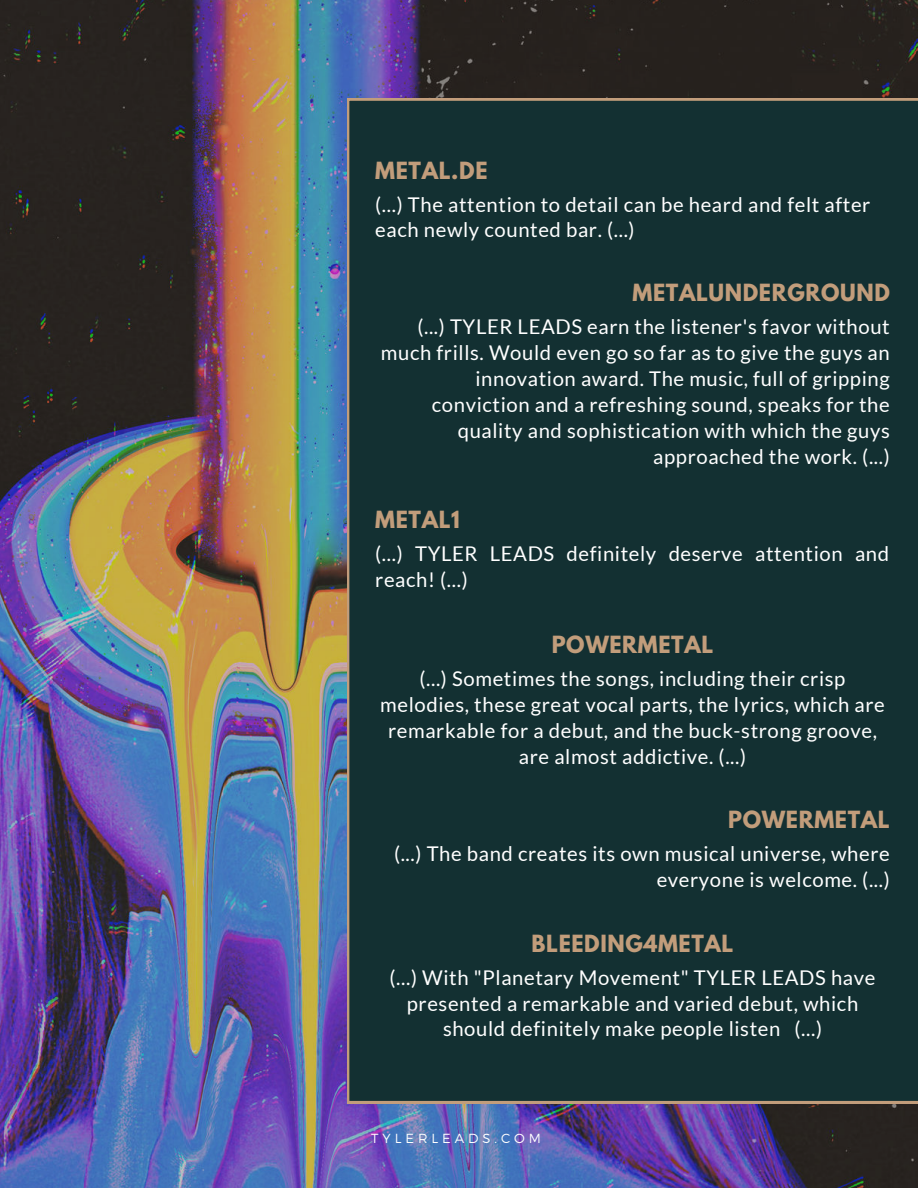
<style>
.page{position:relative;width:918px;height:1188px;background:#fff}
.page>*{position:absolute;margin:0;border:0;box-sizing:border-box;transform-origin:0 0}
.t1{font:700 21px "League Spartan";letter-spacing:.03em;color:#c29d7b}
.t2{font:20.25px/26px "Lato";letter-spacing:.03em;color:#fff}
.t3{font:300 13.2px "Montserrat";letter-spacing:.3em;color:#fff}
</style>
<div class="page">
<img style="left:0;top:0;width:918px;height:1188px">
<div style="left:347px;top:99px;width:571px;height:1004px;background:#133032"></div>
<p class="t1" style="left:375px;top:154px;width:114px">METAL.DE</p>
<p class="t2" style="left:375px;top:191px;width:497px">(...) The attention to detail can be heard and felt after each newly counted bar. (...)</p>
<p class="t1" style="left:633px;top:276px;width:259px">METALUNDERGROUND</p>
<p class="t2" style="left:381px;top:314px;width:510px;text-align:right">(...) TYLER LEADS earn the listener's favor without much frills. Would even go so far as to give the guys an innovation award. The music, full of gripping conviction and a refreshing sound, speaks for the quality and sophistication with which the guys approached the work. (...)</p>
<p class="t1" style="left:375px;top:503px;width:86px">METAL1</p>
<p class="t2" style="left:375px;top:541px;width:515px">(...) TYLER LEADS definitely deserve attention and reach! (...)</p>
<p class="t1" style="left:552px;top:628px;width:163px">POWERMETAL</p>
<p class="t2" style="left:380px;top:666px;width:506px;text-align:center">(...) Sometimes the songs, including their crisp melodies, these great vocal parts, the lyrics, which are remarkable for a debut, and the buck-strong groove, are almost addictive. (...)</p>
<p class="t1" style="left:728px;top:803px;width:163px">POWERMETAL</p>
<p class="t2" style="left:394px;top:841px;width:497px;text-align:right">(...) The band creates its own musical universe, where everyone is welcome. (...)</p>
<p class="t1" style="left:532px;top:927px;width:203px">BLEEDING4METAL</p>
<p class="t2" style="left:390px;top:964px;width:487px;text-align:center">(...) With "Planetary Movement" TYLER LEADS have presented a remarkable and varied debut, which should definitely make people listen (...)</p>
<p class="t3" style="left:371px;top:1130px;width:171px">TYLERLEADS.COM</p>
</div>
